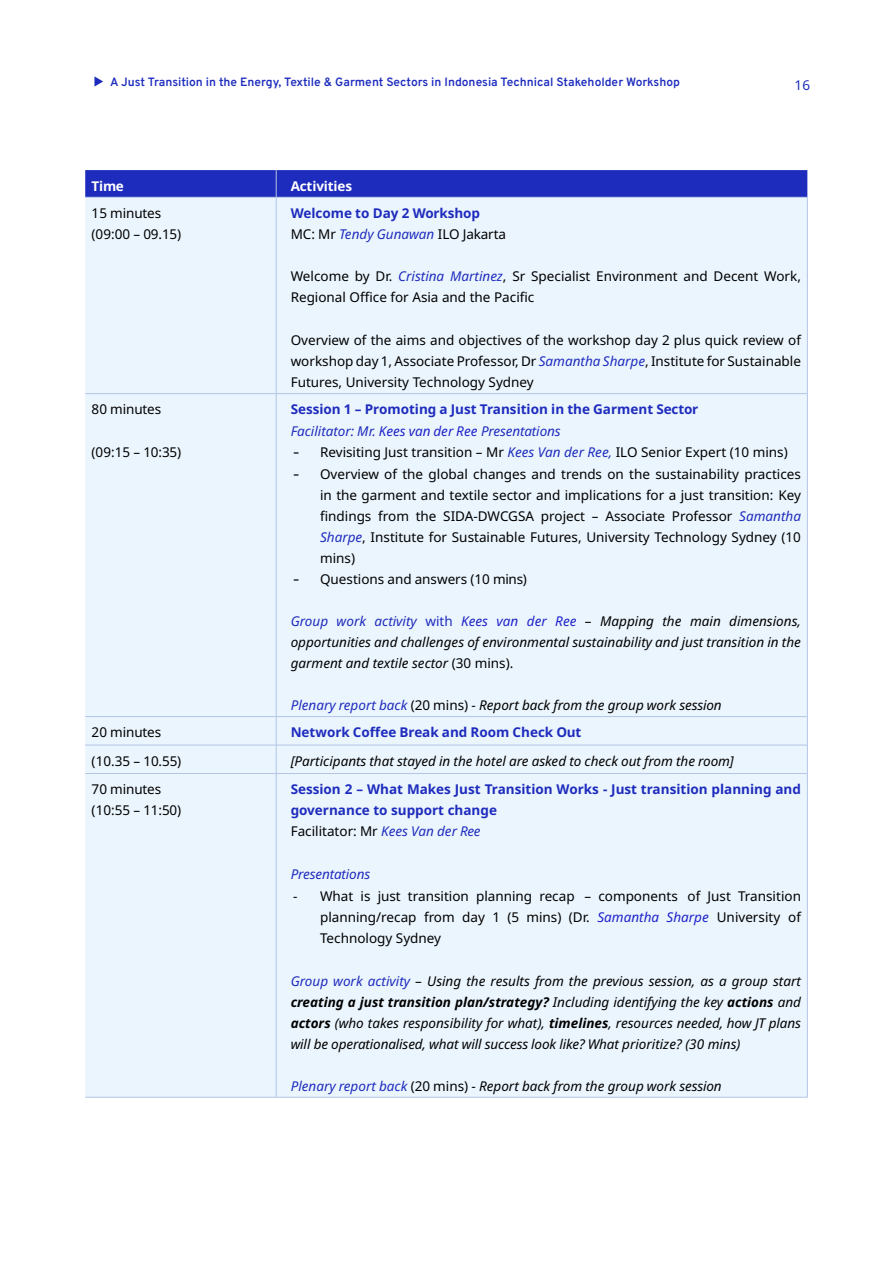
<style>
.page{position:relative;width:893px;height:1263px;background:#fff}
.page>*{position:absolute;margin:0;border:0;box-sizing:border-box;transform-origin:0 0}
.t1{font:13.5px/21px "Noto Sans";color:#000}
.t2{font:italic 13.5px/21px "Noto Sans";color:#000;text-align:justify}
.t3{font:700 13.5px/21px "Noto Sans";color:#1e2cbd}
.t4{font:700 13.5px "Noto Sans";letter-spacing:-.01em;color:#fff}
.t5{font:italic 13.5px "Noto Sans";letter-spacing:-.01em;color:#1e2cbd}
.t6{font:13.5px "Noto Sans";color:#1e2dbe}
.t7{font:600 12px "Overpass";color:#1e2dbe}
.s1{font-weight:400;color:#000}
.s2{font-weight:400;font-style:italic}
.s3{font-style:italic;color:#1e2cbd}
.s4{font-weight:400;font-style:italic;color:#1e22c8}
.s5{font-size:15px}
.s6{color:#1e2cbd}
.s7{font-style:normal;color:#1e2cbd}
.s8{color:#1e22c8}
.s9{font-style:normal}
.s10{font-style:italic;color:#1e22c8}
.s11{font-weight:700}
</style>
<div class="page">
<svg style="left:94px;top:76px;width:9px;height:11px"></svg>
<div style="left:85px;top:198px;width:722px;height:899px;background:#ebf5fd"></div>
<svg style="left:85px;top:170px;width:722px;height:27px"></svg>
<hr style="left:85px;top:197px;width:191px;height:1px;background:#b4c5e7">
<hr style="left:276px;top:197px;width:531px;height:1px;background:#b4c5e7">
<hr style="left:276px;top:197px;width:1px;height:196px;background:#b4c5e7">
<hr style="left:807px;top:197px;width:1px;height:196px;background:#b4c5e7">
<hr style="left:276px;top:394px;width:1px;height:322px;background:#b4c5e7">
<hr style="left:807px;top:394px;width:1px;height:322px;background:#b4c5e7">
<svg style="left:276px;top:717px;width:1px;height:56px"></svg>
<svg style="left:807px;top:717px;width:1px;height:56px"></svg>
<hr style="left:276px;top:774px;width:1px;height:323px;background:#b4c5e7">
<hr style="left:807px;top:774px;width:1px;height:323px;background:#b4c5e7">
<hr style="left:85px;top:393px;width:191px;height:1px;background:#b4c5e7">
<hr style="left:276px;top:393px;width:531px;height:1px;background:#b4c5e7">
<hr style="left:85px;top:716px;width:191px;height:1px;background:#b4c5e7">
<hr style="left:276px;top:716px;width:531px;height:1px;background:#b4c5e7">
<hr style="left:85px;top:745px;width:191px;height:1px;background:#b4c5e7">
<hr style="left:276px;top:745px;width:531px;height:1px;background:#b4c5e7">
<hr style="left:85px;top:773px;width:191px;height:1px;background:#b4c5e7">
<hr style="left:276px;top:773px;width:531px;height:1px;background:#b4c5e7">
<hr style="left:85px;top:1097px;width:191px;height:1px;background:#b4c5e7">
<hr style="left:276px;top:1097px;width:531px;height:1px;background:#b4c5e7">
<p class="t7" style="left:110px;top:72px;width:571px">A Just Transition in the Energy, Textile &amp; Garment Sectors in Indonesia Technical Stakeholder Workshop</p>
<p class="t6" style="left:795px;top:77px;width:17px">16</p>
<p class="t4" style="left:92px;top:178px;width:34px">Time</p>
<p class="t4" style="left:291px;top:178px;width:63px">Activities</p>
<p class="t1" style="left:92px;top:203px;width:91px">15 minutes (09:00 – 09.15)</p>
<p class="t3" style="left:291px;top:203px;width:217px">Welcome to Day 2 Workshop<br><span class="s1">MC: Mr</span> <span class="s2">Tendy Gunawan</span> <span class="s1">ILO Jakarta</span></p>
<p class="t1" style="left:291px;top:266px;width:512px">Welcome by Dr. <span class="s3">Cristina Martinez</span>, Sr Specialist Environment and Decent Work,<br>Regional Office for Asia and the Pacific</p>
<p class="t1" style="left:291px;top:330px;width:512px;text-align:justify">Overview of the aims and objectives of the workshop day 2 plus quick review of workshop day 1, Associate Professor, Dr <span class="s3">Samantha Sharpe</span>, Institute for Sustainable Futures, University Technology Sydney</p>
<p class="t1" style="left:92px;top:399px;width:71px">80 minutes</p>
<p class="t1" style="left:92px;top:442px;width:91px">(09:15 – 10:35)</p>
<p class="t3" style="left:291px;top:399px;width:409px;line-height:21.9px">Session 1 – Promoting a Just Transition in the Garment Sector<br><span class="s2">Facilitator: Mr.</span> <span class="s4">Kees van der Ree</span> <span class="s2">Presentations</span></p>
<p class="t1" style="left:293px;top:442px;width:496px"><span class="s5">-</span> Revisiting Just transition – Mr <span class="s3">Kees Van der Ree,</span> ILO Senior Expert (10 mins)</p>
<p class="t1" style="left:320px;top:463px;width:482px;text-align:justify;text-indent:-27px"><span class="s5">-</span> Overview of the global changes and trends on the sustainability practices in the garment and textile sector and implications for a just transition: Key findings from the SIDA-DWCGSA project – Associate Professor <span class="s3">Samantha Sharpe</span>, Institute for Sustainable Futures, University Technology Sydney (10 mins)</p>
<p class="t1" style="left:293px;top:568px;width:235px"><span class="s5">-</span> Questions and answers (10 mins)</p>
<p class="t2" style="left:291px;top:611px;width:512px"><span class="s6">Group work activity</span> <span class="s7">with</span> <span class="s8">Kees van der Ree</span> <span class="s9">–</span> Mapping the main dimensions, opportunities and challenges of environmental sustainability and just transition in the garment and textile sector <span class="s9">(30 mins).</span></p>
<p class="t2" style="left:291px;top:695px;width:433px"><span class="s6">Plenary report back</span> <span class="s9">(20 mins) -</span> Report back from the group work session</p>
<p class="t1" style="left:92px;top:722px;width:71px">20 minutes</p>
<p class="t3" style="left:291px;top:722px;width:292px">Network Coffee Break and Room Check Out</p>
<p class="t1" style="left:92px;top:751px;width:91px">(10.35 – 10.55)</p>
<p class="t2" style="left:291px;top:751px;width:445px">[Participants that stayed in the hotel are asked to check out from the room]</p>
<p class="t1" style="left:92px;top:779px;width:91px">70 minutes (10:55 – 11:50)</p>
<p class="t3" style="left:291px;top:779px;width:512px">Session 2 – What Makes Just Transition Works - Just transition planning and governance to support change<br><span class="s1">Facilitator: Mr</span> <span class="s2">Kees Van der Ree</span></p>
<p class="t5" style="left:291px;top:864px;width:81px">Presentations</p>
<p class="t1" style="left:320px;top:886px;width:482px;text-align:justify;text-indent:-27px">- What is just transition planning recap – components of Just Transition planning/recap from day 1 (5 mins) (Dr. <span class="s10">Samantha Sharpe</span> University of Technology Sydney</p>
<p class="t2" style="left:291px;top:970px;width:512px"><span class="s6">Group work activity</span> <span class="s9">–</span> Using the results from the previous session, as a group start <span class="s11">creating a just transition plan/strategy?</span> Including identifying the key <span class="s11">actions</span> and <span class="s11">actors</span> (who takes responsibility for what), <span class="s11">timelines</span>, resources needed, how JT plans will be operationalised, what will success look like? What prioritize? (30 mins)</p>
<p class="t2" style="left:291px;top:1076px;width:433px"><span class="s6">Plenary report back</span> <span class="s9">(20 mins) -</span> Report back from the group work session</p>
</div>
